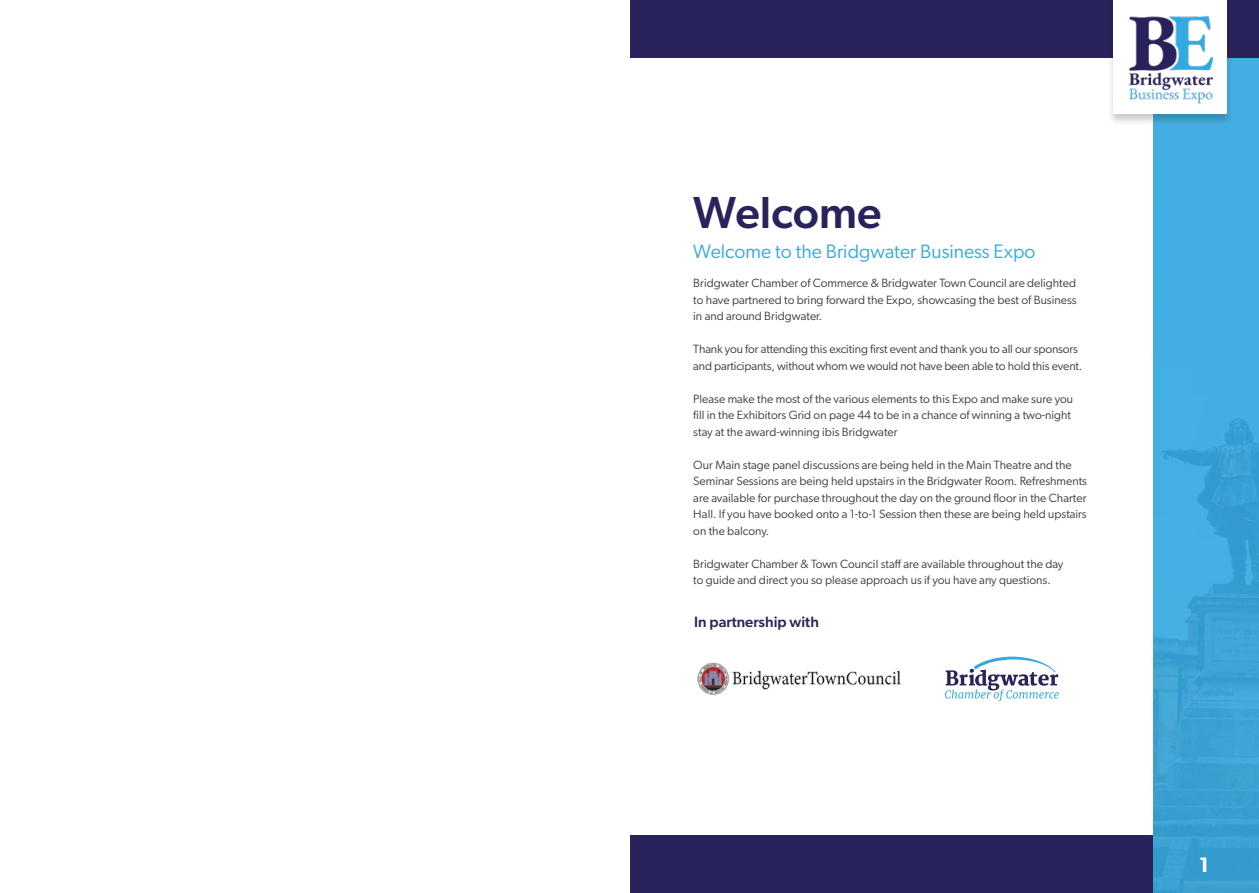
<style>
.page{position:relative;width:1259px;height:893px;background:#fff}
.page>*{position:absolute;margin:0;border:0;box-sizing:border-box;transform-origin:0 0}
.t1{font:500 45px "Gibson";color:#29235c}
.t2{font:600 21px "Gibson";color:#fff}
.t3{font:19.5px "Gibson";color:#36a9e1}
.t4{font:500 15px "Gibson";color:#29235c}
.t5{font:12px/16.5px "Gibson";color:#3c3c3b}
</style>
<div class="page">
<div style="left:629px;top:835px;width:630px;height:58px;background:#29235c"></div>
<img style="left:1153px;top:58px;width:106px;height:835px">
<div style="left:629px;top:0;width:630px;height:58px;background:#29235c"></div>
<div style="left:1107px;top:0;width:126px;height:125px;background:#000;opacity:.2"></div>
<div style="left:1113px;top:0;width:114px;height:114px;background:#fff"></div>
<img style="left:1129px;top:15px;width:85px;height:89px">
<svg style="left:945px;top:657px;width:113px;height:44px"></svg>
<img style="left:697px;top:662px;width:204px;height:33px">
<h1 class="t1" style="left:693px;top:185px;width:190px">Welcome</h1>
<h3 class="t3" style="left:693px;top:239px;width:344px">Welcome to the Bridgwater Business Expo</h3>
<p class="t5" style="left:693px;top:275px;width:385px;text-align:justify">Bridgwater Chamber of Commerce &amp; Bridgwater Town Council are delighted to have partnered to bring forward the Expo, showcasing the best of Business in and around Bridgwater.</p>
<p class="t5" style="left:693px;top:341px;width:391px">Thank you for attending this exciting first event and thank you to all our sponsors and participants, without whom we would not have been able to hold this event.</p>
<p class="t5" style="left:693px;top:390px;width:381px">Please make the most of the various elements to this Expo and make sure you fill in the Exhibitors Grid on page 44 to be in a chance of winning a two-night stay at the award-winning ibis Bridgwater</p>
<p class="t5" style="left:693px;top:456px;width:395px">Our Main stage panel discussions are being held in the Main Theatre and the Seminar Sessions are being held upstairs in the Bridgwater Room. Refreshments are available for purchase throughout the day on the ground floor in the Charter Hall. If you have booked onto a 1-to-1 Session then these are being held upstairs on the balcony.</p>
<p class="t5" style="left:693px;top:555px;width:372px">Bridgwater Chamber &amp; Town Council staff are available throughout the day to guide and direct you so please approach us if you have any questions.</p>
<p class="t4" style="left:694px;top:613px;width:126px">In partnership with</p>
<h2 class="t2" style="left:1199px;top:852px;width:11px">1</h2>
</div>
